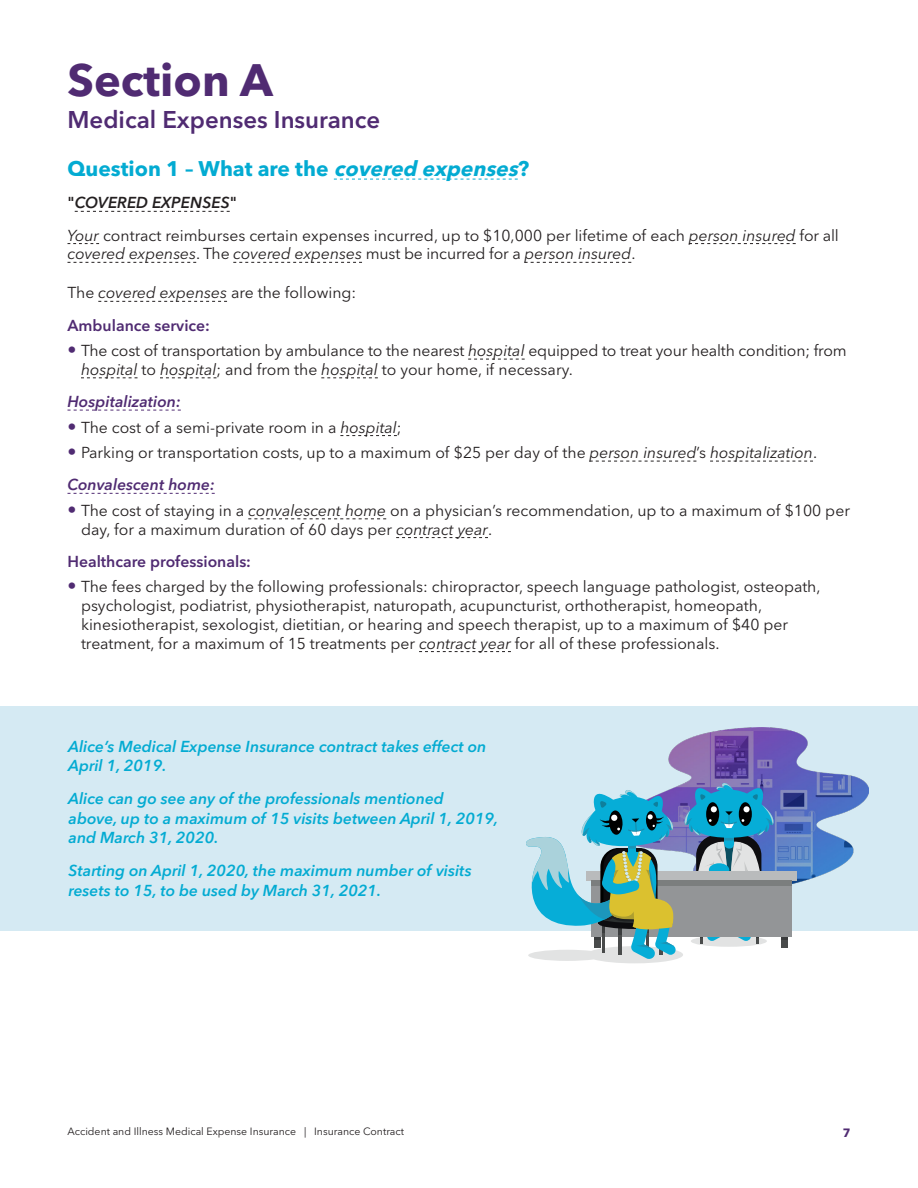
<style>
.page{position:relative;width:918px;height:1188px;background:#fff}
.page>*{position:absolute;margin:0;border:0;box-sizing:border-box;transform-origin:0 0}
.t1{font:700 45px "Avenir Next LT Pro";color:#502b72}
.t2{font:600 24px "Avenir Next LT Pro";color:#502b72}
.t3{font:700 21px "Avenir Next LT Pro";color:#03abd2}
.t4{font:15.75px/18.8px "Avenir Next LT Pro";color:#231f20}
.t5{font:italic 600 15.75px/19.5px "Avenir Next LT Pro";color:#03abd2}
.t6{font:italic 15.75px "Avenir Next LT Pro";color:#231f20}
.t7{font:600 15.75px "Avenir Next LT Pro";color:#502b72}
.t8{font:italic 600 15.75px "Avenir Next LT Pro";color:#502b72}
.t9{font:700 12px "Avenir Next LT Pro";color:#502b72}
.t10{font:10.5px "Avenir Next LT Pro";color:#231f20}
.s1{font-style:italic}
.s2{font-weight:600}
.s3{font-weight:600;font-style:italic}
.s4{font-style:normal}
.s5{font-weight:600;color:#502b72}
.s6{font-size:18px;color:#502b72}
.s7{font-weight:600;font-style:italic;color:#502b72}
</style>
<div class="page">
<div style="left:0;top:706px;width:918px;height:225px;background:#d5eaf3"></div>
<svg style="left:334px;top:179px;width:184px;height:1px"></svg>
<svg style="left:75px;top:211px;width:155px;height:1px"></svg>
<svg style="left:68px;top:243px;width:31px;height:1px"></svg>
<svg style="left:689px;top:243px;width:107px;height:1px"></svg>
<svg style="left:68px;top:262px;width:128px;height:1px"></svg>
<svg style="left:233px;top:262px;width:129px;height:1px"></svg>
<svg style="left:525px;top:262px;width:106px;height:1px"></svg>
<svg style="left:98px;top:301px;width:129px;height:1px"></svg>
<svg style="left:468px;top:359px;width:57px;height:1px"></svg>
<svg style="left:81px;top:377px;width:57px;height:1px"></svg>
<svg style="left:160px;top:377px;width:57px;height:1px"></svg>
<svg style="left:321px;top:377px;width:57px;height:1px"></svg>
<svg style="left:68px;top:410px;width:113px;height:1px"></svg>
<svg style="left:340px;top:435px;width:57px;height:1px"></svg>
<svg style="left:590px;top:461px;width:106px;height:1px"></svg>
<svg style="left:710px;top:461px;width:103px;height:1px"></svg>
<svg style="left:68px;top:493px;width:147px;height:1px"></svg>
<svg style="left:248px;top:518px;width:138px;height:1px"></svg>
<svg style="left:396px;top:537px;width:92px;height:1px"></svg>
<svg style="left:419px;top:651px;width:92px;height:1px"></svg>
<img style="left:668px;top:728px;width:200px;height:156px">
<div style="left:782px;top:934px;width:6px;height:14px;background:#494b4b"></div>
<svg style="left:782px;top:936px;width:6px;height:4px"></svg>
<div style="left:591px;top:877px;width:201px;height:59px;background:#939597"></div>
<div style="left:587px;top:871px;width:210px;height:10px;background:#b9bbbc"></div>
<div style="left:591px;top:881px;width:201px;height:5px;background:#7b7e7e"></div>
<svg style="left:526px;top:783px;width:249px;height:180px"></svg>
<h1 class="t1" style="left:68px;top:52px;width:207px">Section A</h1>
<h2 class="t2" style="left:68px;top:105px;width:314px">Medical Expenses Insurance</h2>
<h3 class="t3" style="left:68px;top:156px;width:463px">Question 1 – What are the <span class="s1">covered expenses</span>?</h3>
<p class="t4" style="left:68px;top:187px;width:773px;line-height:32.2px"><span class="s2">"</span><span class="s3">COVERED EXPENSES</span><span class="s2">"<br></span><span class="s1">Your</span> contract reimburses certain expenses incurred, up to $10,000 per lifetime of each <span class="s1">person insured</span> for all</p>
<p class="t6" style="left:68px;top:244px;width:569px">covered expenses<span class="s4">. The</span> covered expenses <span class="s4">must be incurred for a</span> person insured<span class="s4">.</span></p>
<p class="t4" style="left:68px;top:277px;width:290px;line-height:32.2px">The <span class="s1">covered expenses</span> are the following:<br><span class="s5">Ambulance service:</span></p>
<p class="t4" style="left:81px;top:341px;width:767px;text-indent:-14px"><span class="s6">•</span> The cost of transportation by ambulance to the nearest <span class="s1">hospital</span> equipped to treat your health condition; from <span class="s1">hospital</span> to <span class="s1">hospital</span>; and from the <span class="s1">hospital</span> to your home, if necessary.</p>
<p class="t8" style="left:68px;top:392px;width:115px">Hospitalization:</p>
<p class="t4" style="left:68px;top:418px;width:336px"><span class="s6">•</span> The cost of a semi-private room in a <span class="s1">hospital</span>;</p>
<p class="t4" style="left:68px;top:436px;width:751px;line-height:32.2px"><span class="s6">•</span> Parking or transportation costs, up to a maximum of $25 per day of the <span class="s1">person insured</span>’s <span class="s1">hospitalization</span>.<br><span class="s7">Convalescent home:</span></p>
<p class="t4" style="left:81px;top:501px;width:771px;text-indent:-14px"><span class="s6">•</span> The cost of staying in a <span class="s1">convalescent home</span> on a physician’s recommendation, up to a maximum of $100 per day, for a maximum duration of 60 days per <span class="s1">contract year</span>.</p>
<p class="t7" style="left:68px;top:552px;width:185px">Healthcare professionals:</p>
<p class="t4" style="left:81px;top:577px;width:741px;text-indent:-14px"><span class="s6">•</span> The fees charged by the following professionals: chiropractor, speech language pathologist, osteopath, psychologist, podiatrist, physiotherapist, naturopath, acupuncturist, orthotherapist, homeopath, kinesiotherapist, sexologist, dietitian, or hearing and speech therapist, up to a maximum of $40 per treatment, for a maximum of 15 treatments per <span class="s1">contract year</span> for all of these professionals.</p>
<p class="t5" style="left:69px;top:737px;width:419px">Alice’s Medical Expense Insurance contract takes effect on<br>April 1, 2019.</p>
<p class="t5" style="left:69px;top:789px;width:431px">Alice can go see any of the professionals mentioned<br>above, up to a maximum of 15 visits between April 1, 2019, and March 31, 2020.</p>
<p class="t5" style="left:69px;top:861px;width:405px">Starting on April 1, 2020, the maximum number of visits resets to 15, to be used by March 31, 2021.</p>
<p class="t10" style="left:68px;top:1126px;width:338px">Accident and Illness Medical Expense Insurance | Insurance Contract</p>
<p class="t9" style="left:843px;top:1125px;width:9px">7</p>
</div>
